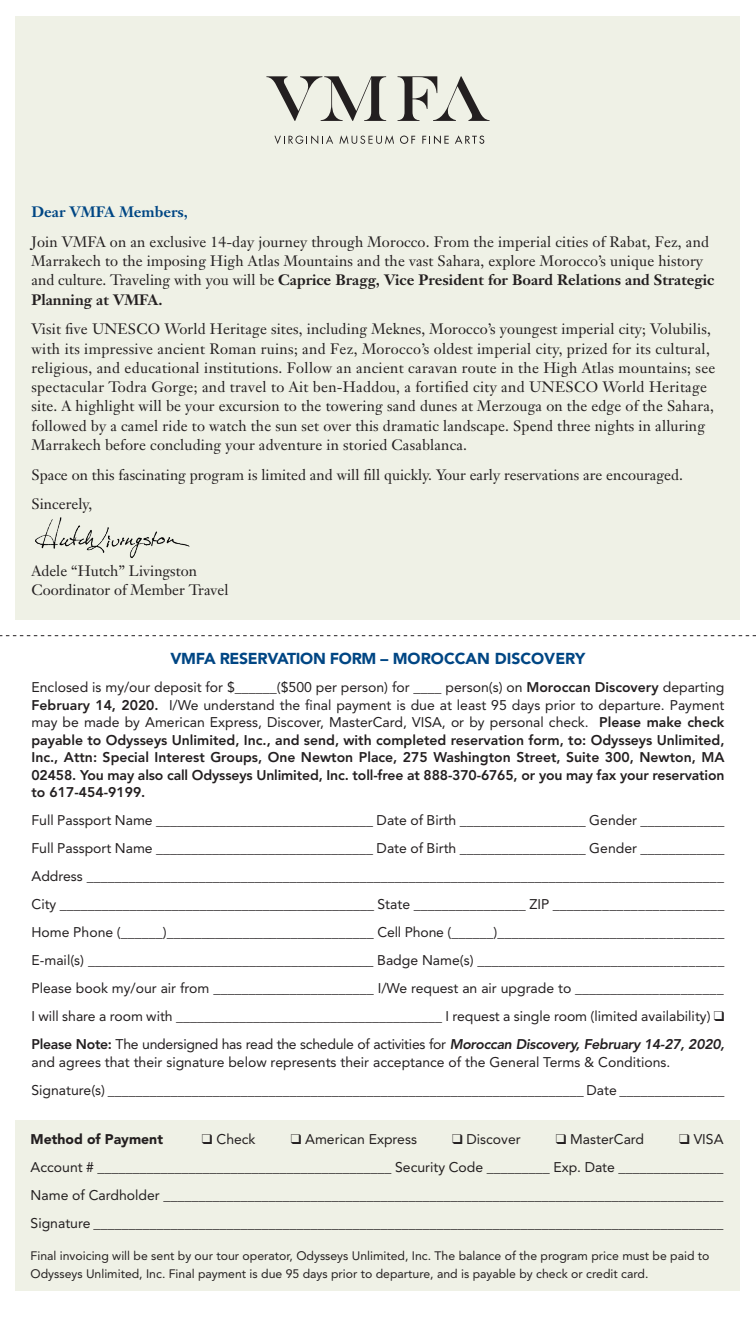
<style>
.page{position:relative;width:756px;height:1323px;background:#fff}
.page>*{position:absolute;margin:0;border:0;box-sizing:border-box;transform-origin:0 0}
.t1{font:900 15.75px "Avenir";letter-spacing:-.02em;color:#004684}
.Letter_Copy{font:14.88px/19.2px "Janson Text";letter-spacing:.01em;color:#231f20}
.Closing{font:14.88px/19.2px "Janson Text";color:#231f20}
.Greeting{font:700 14.88px "Janson Text";color:#004684}
.Copy{font:14px/28px "Avenir";color:#231f20;text-align:justify}
.Copy-2{font:800 14px/17.5px "Avenir";letter-spacing:-.01em;color:#231f20;text-align:justify}
.Payment_Method{font:14px "Avenir";color:#231f20}
.Payment_Method-2{font:900 14px "Avenir";color:#231f20}
.Fine_Print{font:12.25px/17.5px "Avenir";color:#231f20}
.s1{font-weight:700}
.s2{font-weight:400}
.s3{font-weight:800}
.s4{font-weight:800;font-style:italic}
</style>
<div class="page">
<hr style="left:755px;top:662px;width:1px;height:661px;background:#eff1e6">
<div style="left:16px;top:16px;width:724px;height:604px;background:#eff1e6"></div>
<svg style="left:0;top:635px;width:756px;height:1px"></svg>
<div style="left:15px;top:1120px;width:724px;height:171px;background:#eff1e6"></div>
<svg style="left:274px;top:135px;width:59px;height:9px"></svg>
<svg style="left:339px;top:135px;width:55px;height:9px"></svg>
<svg style="left:400px;top:136px;width:15px;height:8px"></svg>
<svg style="left:422px;top:135px;width:27px;height:9px"></svg>
<svg style="left:455px;top:135px;width:29px;height:9px"></svg>
<svg style="left:398px;top:76px;width:92px;height:45px"></svg>
<svg style="left:266px;top:76px;width:120px;height:45px"></svg>
<img style="left:35px;top:517px;width:155px;height:42px">
<p class="Greeting" style="left:32px;top:202px;width:158px">Dear VMFA Members,</p>
<p class="Letter_Copy" style="left:32px;top:232px;width:684px">Join VMFA on an exclusive 14-day journey through Morocco. From the imperial cities of Rabat, Fez, and Marrakech to the imposing High Atlas Mountains and the vast Sahara, explore Morocco’s unique history and culture. Traveling with you will be <span class="s1">Caprice Bragg, Vice President for Board Relations and Strategic Planning at VMFA.</span></p>
<p class="Letter_Copy" style="left:32px;top:319px;width:685px">Visit five UNESCO World Heritage sites, including Meknes, Morocco’s youngest imperial city; Volubilis, with its impressive ancient Roman ruins; and Fez, Morocco’s oldest imperial city, prized for its cultural, religious, and educational institutions. Follow an ancient caravan route in the High Atlas mountains; see spectacular Todra Gorge; and travel to Ait ben-Haddou, a fortified city and UNESCO World Heritage site. A highlight will be your excursion to the towering sand dunes at Merzouga on the edge of the Sahara, followed by a camel ride to watch the sun set over this dramatic landscape. Spend three nights in alluring Marrakech before concluding your adventure in storied Casablanca.</p>
<p class="Letter_Copy" style="left:32px;top:465px;width:653px">Space on this fascinating program is limited and will fill quickly. Your early reservations are encouraged.</p>
<p class="Closing" style="left:32px;top:494px;width:62px">Sincerely,</p>
<p class="Closing" style="left:32px;top:561px;width:199px">Adele “Hutch” Livingston<br>Coordinator of Member Travel</p>
<p class="t1" style="left:171px;top:649px;width:416px">VMFA RESERVATION FORM – MOROCCAN DISCOVERY</p>
<p class="Copy-2" style="left:32px;top:679px;width:695px"><span class="s2">Enclosed is my/our deposit for $______($500 per person) for ____ person(s) on</span> Moroccan Discovery <span class="s2">departing </span>February 14, 2020. <span class="s2">I/We understand the final payment is due at least 95 days prior to departure. Payment may be made by American Express, Discover, MasterCard, VISA, or by personal check.</span> Please make check payable to Odysseys Unlimited, Inc., and send, with completed reservation form, to: Odysseys Unlimited, Inc., Attn: Special Interest Groups, One Newton Place, 275 Washington Street, Suite 300, Newton, MA 02458. You may also call Odysseys Unlimited, Inc. toll-free at 888-370-6765, or you may fax your reservation to 617-454-9199.</p>
<p class="Copy" style="left:32px;top:806px;width:694px">Full Passport Name _______________________________ Date of Birth __________________ Gender ____________</p>
<p class="Copy" style="left:32px;top:834px;width:694px">Full Passport Name _______________________________ Date of Birth __________________ Gender ____________</p>
<p class="Copy" style="left:32px;top:862px;width:695px">Address ___________________________________________________________________________________________ City _____________________________________________ State ________________ ZIP ________________________ Home Phone (______)______________________________ Cell Phone (______)________________________________ E-mail(s) _________________________________________ Badge Name(s) ___________________________________ Please book my/our air from _______________________ I/We request an air upgrade to _____________________ I will share a room with ______________________________________ I request a single room (limited availability) ❑ <span class="s3">Please Note:</span> The undersigned has read the schedule of activities for <span class="s4">Moroccan Discovery, February 14-27, 2020,</span></p>
<p class="Copy" style="left:32px;top:1048px;width:695px">and agrees that their signature below represents their acceptance of the General Terms &amp; Conditions.<br>Signature(s) ____________________________________________________________________ Date _______________</p>
<p class="Payment_Method-2" style="left:31px;top:1131px;width:134px">Method of Payment</p>
<p class="Payment_Method" style="left:202px;top:1131px;width:55px">❑ Check</p>
<p class="Payment_Method" style="left:291px;top:1131px;width:128px">❑ American Express</p>
<p class="Payment_Method" style="left:452px;top:1131px;width:70px">❑ Discover</p>
<p class="Payment_Method" style="left:556px;top:1131px;width:90px">❑ MasterCard</p>
<p class="Payment_Method" style="left:679px;top:1131px;width:46px">❑ VISA</p>
<p class="Copy" style="left:31px;top:1154px;width:695px">Account # __________________________________________ Security Code _________ Exp. Date _______________ Name of Cardholder ________________________________________________________________________________ Signature __________________________________________________________________________________________</p>
<p class="Fine_Print" style="left:31px;top:1248px;width:680px">Final invoicing will be sent by our tour operator, Odysseys Unlimited, Inc. The balance of the program price must be paid to<br>Odysseys Unlimited, Inc. Final payment is due 95 days prior to departure, and is payable by check or credit card.</p>
</div>
